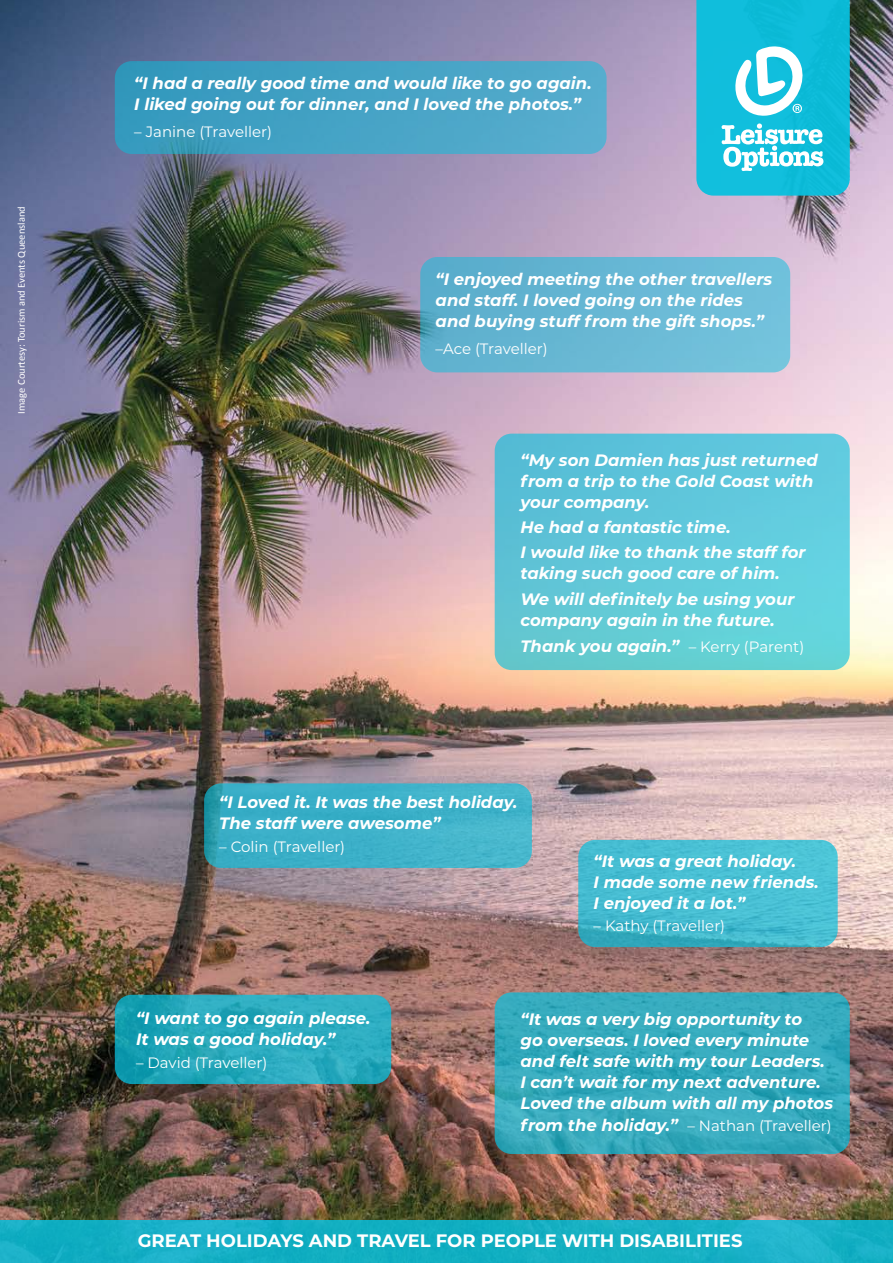
<style>
.page{position:relative;width:893px;height:1263px;background:#fff}
.page>*{position:absolute;margin:0;border:0;box-sizing:border-box;transform-origin:0 0}
.t1{font:700 18px "Montserrat";color:#fff}
.t2{font:italic 700 16.5px/21px "Montserrat";color:#fff}
.t3{font:15px "Montserrat";color:#fff}
.t4{font:10.5px "Calibri";color:#fff}
.s1{font-weight:400;font-style:normal;font-size:15px}
.s2{font-weight:700;font-style:italic;font-size:16.5px}
</style>
<div class="page">
<img style="left:0;top:0;width:893px;height:1220px">
<div style="left:0;top:1220px;width:893px;height:43px;background:linear-gradient(to right,#12aec3,#19b2c6)"></div>
<div style="left:115px;top:61px;width:492px;height:93px;background:linear-gradient(to right,#3298bb,#58aece);border-radius:17px"></div>
<div style="left:495px;top:434px;width:355px;height:236px;background:linear-gradient(to right,#5cc0d2,#64d2e0);border-radius:17px"></div>
<svg style="left:495px;top:992px;width:355px;height:162px;fill:#37abbe"></svg>
<svg style="left:204px;top:783px;width:328px;height:85px;fill:#3db0c9"></svg>
<div style="left:420px;top:257px;width:370px;height:115px;background:linear-gradient(to right,#5aacca,#74c3dd);border-radius:17px"></div>
<svg style="left:578px;top:840px;width:260px;height:107px;fill:#48bfd3"></svg>
<svg style="left:115px;top:995px;width:276px;height:89px;fill:#28aabe"></svg>
<svg style="left:696px;top:0;width:154px;height:196px"></svg>
<p class="t4" style="left:14px;top:414px;width:209px;rotate:-90deg">Image Courtesy: Tourism and Events Queensland</p>
<p class="t2" style="left:134px;top:72px;width:459px">“I had a really good time and would like to go again.<br>I liked going out for dinner, and I loved the photos.”</p>
<p class="t3" style="left:134px;top:121px;width:139px">– Janine (Traveller)</p>
<p class="t2" style="left:436px;top:268px;width:338px">“I enjoyed meeting the other travellers and staff. I loved going on the rides and buying stuff from the gift shops.”</p>
<p class="t3" style="left:436px;top:338px;width:114px">–Ace (Traveller)</p>
<p class="t2" style="left:520px;top:448px;width:299px">“My son Damien has just returned from a trip to the Gold Coast with your company.</p>
<p class="t2" style="left:520px;top:514px;width:287px;line-height:25.2px">He had a fantastic time.<br>I would like to thank the staff for</p>
<p class="t2" style="left:520px;top:560px;width:275px;line-height:25.2px">taking such good care of him.<br>We will definitely be using your</p>
<p class="t2" style="left:520px;top:605px;width:285px;line-height:26.7px">company again in the future.<br>Thank you again.” <span class="s1">– Kerry (Parent)</span></p>
<p class="t2" style="left:219px;top:791px;width:300px">“I Loved it. It was the best holiday.<br>The staff were awesome”</p>
<p class="t3" style="left:219px;top:836px;width:127px">– Colin (Traveller)</p>
<p class="t2" style="left:594px;top:849px;width:227px">“It was a great holiday.<br>I made some new friends.<br>I enjoyed it a lot.”</p>
<p class="t3" style="left:594px;top:915px;width:133px">– Kathy (Traveller)</p>
<p class="t2" style="left:136px;top:1007px;width:236px">“I want to go again please.<br>It was a good holiday.”</p>
<p class="t3" style="left:136px;top:1052px;width:133px">– David (Traveller)</p>
<p class="t2" style="left:520px;top:1007px;width:314px">“It was a very big opportunity to<br>go overseas. I loved every minute and felt safe with my tour Leaders.<br>I can’t wait for my next adventure.<br>Loved the album with all my photos</p>
<p class="t3" style="left:520px;top:1115px;width:313px"><span class="s2">from the holiday.”</span> – Nathan (Traveller)</p>
<p class="t1" style="left:138px;top:1227px;width:606px">GREAT HOLIDAYS AND TRAVEL FOR PEOPLE WITH DISABILITIES</p>
</div>
